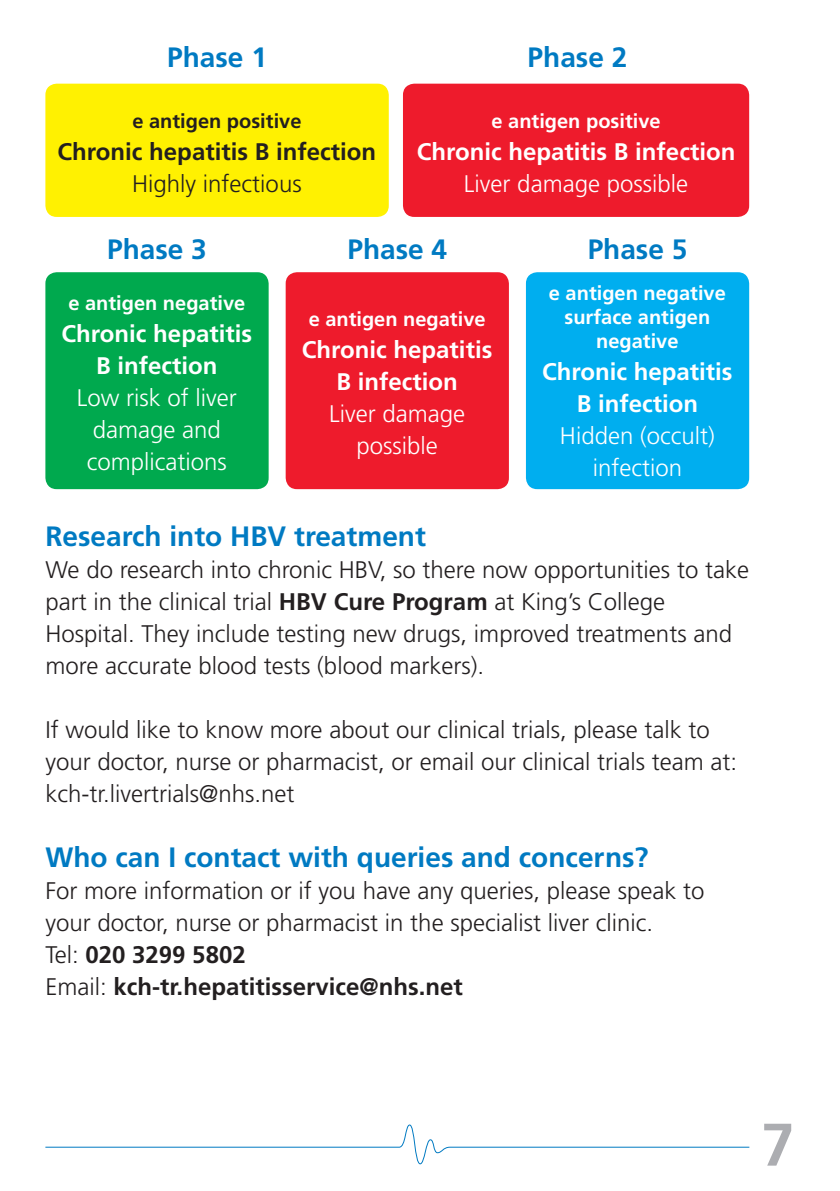
<style>
.page{position:relative;width:840px;height:1191px;background:#fff}
.page>*{position:absolute;margin:0;border:0;box-sizing:border-box;transform-origin:0 0}
.t1{font:700 60px "Frutiger";color:#acadb1}
.t2{font:700 28px "Frutiger";color:#007ac2}
.t3{font:300 24px/32px "Frutiger";color:#231f20}
.t4{font:700 24px/32px "Frutiger";color:#fff;text-align:center}
.t5{font:300 24px/32px "Frutiger";color:#fff;text-align:center}
.t6{font:700 24px "Frutiger";color:#231f20}
.t7{font:700 20px/24px "Frutiger";color:#fff;text-align:center}
.t8{font:700 20px "Frutiger";color:#231f20}
.s1{font-weight:700}
</style>
<div class="page">
<svg style="left:45px;top:1124px;width:705px;height:40px"></svg>
<div style="left:45px;top:84px;width:343px;height:133px;background:#fff101;border-radius:11px"></div>
<div style="left:403px;top:84px;width:345px;height:133px;background:#ee1b2c;border-radius:11px"></div>
<div style="left:45px;top:272px;width:223px;height:217px;background:#00a94e;border-radius:11px"></div>
<div style="left:285px;top:272px;width:223px;height:217px;background:#ee1b2c;border-radius:11px"></div>
<div style="left:525px;top:272px;width:223px;height:217px;background:#00aeef;border-radius:11px"></div>
<p class="t2" style="left:167px;top:41px;width:101px">Phase 1</p>
<p class="t2" style="left:527px;top:41px;width:101px">Phase 2</p>
<p class="t8" style="left:132px;top:109px;width:170px">e antigen positive</p>
<p class="t6" style="left:58px;top:137px;width:320px">Chronic hepatitis B infection</p>
<p class="t3" style="left:132px;top:167px;width:171px">Highly infectious</p>
<p class="t7" style="left:491px;top:108px;width:170px">e antigen positive</p>
<p class="t4" style="left:416px;top:135px;width:320px">Chronic hepatitis B infection</p>
<p class="t5" style="left:463px;top:167px;width:226px">Liver damage possible</p>
<p class="t2" style="left:107px;top:232px;width:101px">Phase 3</p>
<p class="t2" style="left:347px;top:232px;width:101px">Phase 4</p>
<p class="t2" style="left:587px;top:232px;width:101px">Phase 5</p>
<p class="t7" style="left:68px;top:291px;width:178px">e antigen negative</p>
<p class="t4" style="left:62px;top:317px;width:192px">Chronic hepatitis<br>B infection</p>
<p class="t5" style="left:77px;top:382px;width:161px">Low risk of liver damage and complications</p>
<p class="t7" style="left:308px;top:307px;width:178px">e antigen negative</p>
<p class="t4" style="left:302px;top:333px;width:192px">Chronic hepatitis<br>B infection</p>
<p class="t5" style="left:329px;top:398px;width:137px">Liver damage possible</p>
<p class="t7" style="left:548px;top:281px;width:178px">e antigen negative surface antigen negative</p>
<p class="t4" style="left:542px;top:356px;width:192px">Chronic hepatitis<br>B infection</p>
<p class="t5" style="left:559px;top:420px;width:156px">Hidden (occult) infection</p>
<p class="t2" style="left:45px;top:520px;width:382px">Research into HBV treatment</p>
<p class="t3" style="left:45px;top:554px;width:704px">We do research into chronic HBV, so there now opportunities to take part in the clinical trial <span class="s1">HBV Cure Program</span> at King’s College Hospital. They include testing new drugs, improved treatments and more accurate blood tests (blood markers).</p>
<p class="t3" style="left:45px;top:714px;width:693px">If would like to know more about our clinical trials, please talk to your doctor, nurse or pharmacist, or email our clinical trials team at: kch-tr.livertrials@nhs.net</p>
<p class="t2" style="left:45px;top:840px;width:604px">Who can I contact with queries and concerns?</p>
<p class="t3" style="left:45px;top:874px;width:660px">For more information or if you have any queries, please speak to your doctor, nurse or pharmacist in the specialist liver clinic.<br>Tel: <span class="s1">020 3299 5802<br></span>Email: <span class="s1">kch-tr.hepatitisservice@nhs.net</span></p>
<h1 class="t1" style="left:760px;top:1109px;width:35px">7</h1>
</div>
